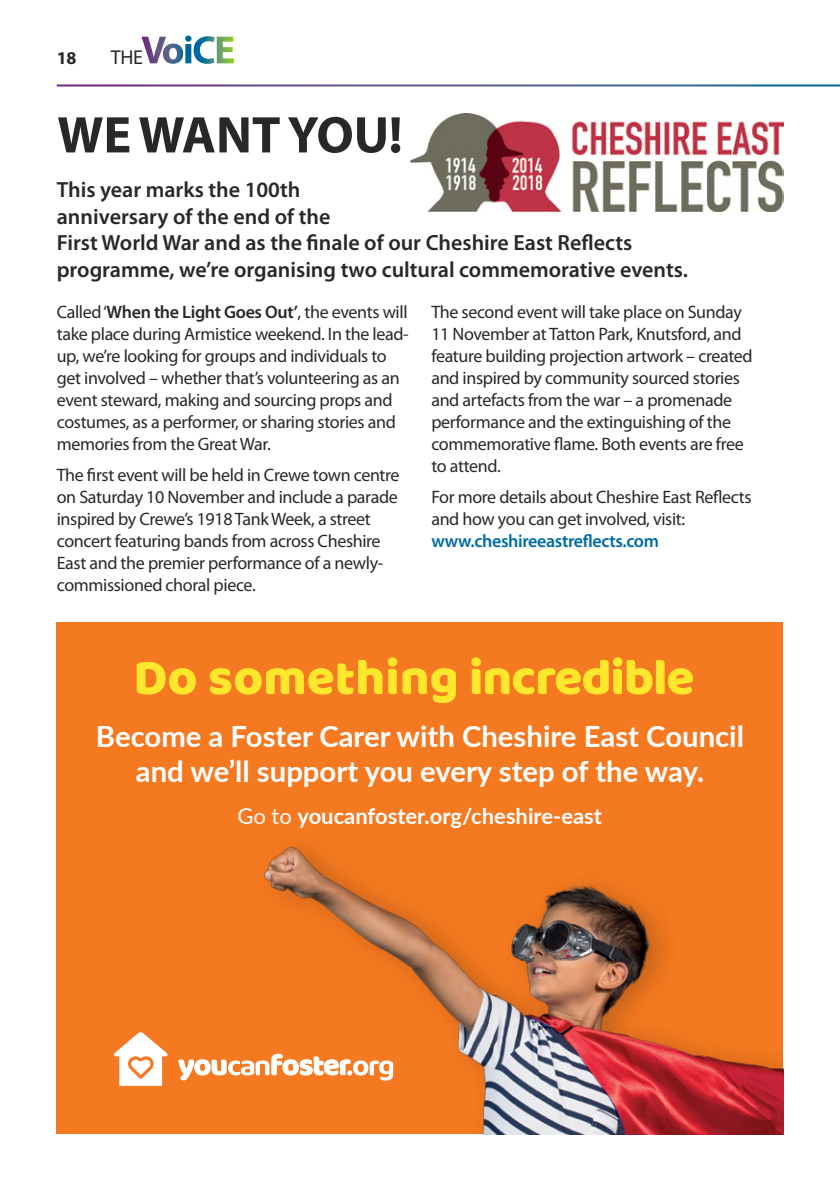
<style>
.page{position:relative;width:840px;height:1191px;background:#fff}
.page>*{position:absolute;margin:0;border:0;box-sizing:border-box;transform-origin:0 0}
.Header_2{font:700 52px "Myriad Pro";color:#292829}
.t1{font:51.2px "Baloo";letter-spacing:-.01em;color:#ffe72d}
.t2{font:700 29.2px/35.2px "Lato";color:#fff;text-align:center}
.Body{font:600 22px/26.4px "Myriad Pro";color:#292829}
.t3{font:700 22px "Lato";color:#fff}
.t4{font:20px "Myriad Pro";color:#292829}
.Body-2{font:18px/22px "Myriad Pro";letter-spacing:-.02em;color:#292829}
.t5{font:700 18px "Myriad Pro";color:#292829}
.s1{font-weight:600}
.s2{font-weight:600;color:#006ba7}
.s3{font-weight:400}
</style>
<div class="page">
<svg style="left:141px;top:36px;width:93px;height:28px"></svg>
<img style="left:410px;top:113px;width:372px;height:98px">
<div style="left:57px;top:622px;width:725px;height:512px;background:#f47920"></div>
<img style="left:264px;top:846px;width:518px;height:288px">
<svg style="left:113px;top:1032px;width:55px;height:53px"></svg>
<svg style="left:178px;top:1053px;width:215px;height:27px"></svg>
<p class="t5" style="left:57px;top:46px;width:21px">18</p>
<p class="t4" style="left:111px;top:45px;width:33px">THE</p>
<p class="Header_2" style="left:57px;top:101px;width:346px">WE WANT YOU!</p>
<p class="Body" style="left:57px;top:176px;width:632px">This year marks the 100th<br>anniversary of the end of the<br>First World War and as the finale of our Cheshire East Reflects programme, we’re organising two cultural commemorative events.</p>
<p class="Body-2" style="left:57px;top:301px;width:353px">Called ‘<span class="s1">When the Light Goes Out’</span>, the events will take place during Armistice weekend. In the lead&shy;up, we’re looking for groups and individuals to get involved – whether that’s volunteering as an event steward, making and sourcing props and costumes, as a performer, or sharing stories and memories from the Great War.</p>
<p class="Body-2" style="left:57px;top:463px;width:344px">The first event will be held in Crewe town centre on Saturday 10 November and include a parade inspired by Crewe’s 1918 Tank Week, a street concert featuring bands from across Cheshire East and the premier performance of a newly&shy;commissioned choral piece.</p>
<p class="Body-2" style="left:431px;top:301px;width:322px">The second event will take place on Sunday 11 November at Tatton Park, Knutsford, and feature building projection artwork – created and inspired by community sourced stories and artefacts from the war – a promenade performance and the extinguishing of the commemorative flame. Both events are free to attend.</p>
<p class="Body-2" style="left:431px;top:485px;width:321px">For more details about Cheshire East Reflects and how you can get involved, visit: <span class="s2">www.cheshireeastreflects.com</span></p>
<h2 class="t1" style="left:133px;top:646px;width:562px">Do something incredible</h2>
<h3 class="t2" style="left:96px;top:717px;width:649px">Become a Foster Carer with Cheshire East Council and we’ll support you every step of the way.</h3>
<p class="t3" style="left:237px;top:800px;width:366px"><span class="s3">Go to</span> youcanfoster.org/cheshire-east</p>
</div>
